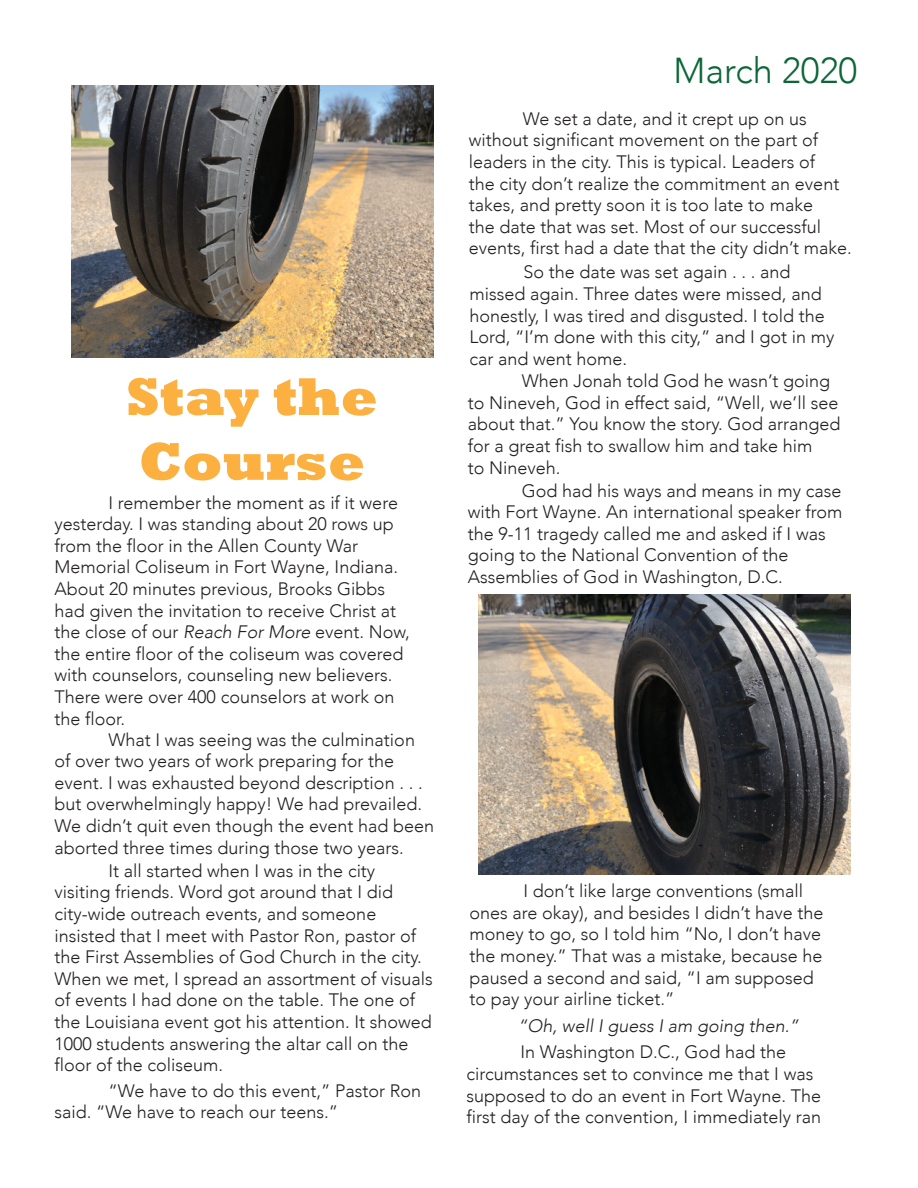
<style>
.page{position:relative;width:918px;height:1188px;background:#fff}
.page>*{position:absolute;margin:0;border:0;box-sizing:border-box;transform-origin:0 0}
.t1{font:800 54px/64.8px "Rockwell";color:#fbb03f}
.t2{font:300 36px "Avenir";color:#0c6638}
.t3{font:300 18px/21.6px "Avenir";color:#231f20}
.t4{font:italic 300 18px "Avenir";color:#231f20}
.s1{font-style:italic}
</style>
<div class="page">
<img style="left:71px;top:86px;width:362px;height:271px">
<img style="left:478px;top:595px;width:373px;height:279px">
<h1 class="t1" style="left:126px;top:365px;width:254px">Stay the<br>Course</h1>
<p class="t3" style="left:54px;top:492px;width:357px;text-indent:54px">I remember the moment as if it were yesterday. I was standing about 20 rows up from the floor in the Allen County War Memorial Coliseum in Fort Wayne, Indiana.<br>About 20 minutes previous, Brooks Gibbs had given the invitation to receive Christ at the close of our <span class="s1">Reach For More</span> event. Now, the entire floor of the coliseum was covered with counselors, counseling new believers.<br>There were over 400 counselors at work on the floor.</p>
<p class="t3" style="left:54px;top:729px;width:381px;text-indent:54px">What I was seeing was the culmination of over two years of work preparing for the event. I was exhausted beyond description . . . but overwhelmingly happy! We had prevailed.<br>We didn’t quit even though the event had been aborted three times during those two years.</p>
<p class="t3" style="left:54px;top:860px;width:380px;text-indent:54px">It all started when I was in the city visiting friends. Word got around that I did city-wide outreach events, and someone insisted that I meet with Pastor Ron, pastor of the First Assemblies of God Church in the city.<br>When we met, I spread an assortment of visuals of events I had done on the table. The one of the Louisiana event got his attention. It showed 1000 students answering the altar call on the floor of the coliseum.</p>
<p class="t3" style="left:54px;top:1080px;width:368px;text-indent:54px">“We have to do this event,” Pastor Ron said. “We have to reach our teens.”</p>
<h2 class="t2" style="left:674px;top:50px;width:185px">March 2020</h2>
<p class="t3" style="left:469px;top:108px;width:385px;text-indent:54px">We set a date, and it crept up on us without significant movement on the part of leaders in the city. This is typical. Leaders of<br>the city don’t realize the commitment an event takes, and pretty soon it is too late to make<br>the date that was set. Most of our successful events, first had a date that the city didn’t make.</p>
<p class="t3" style="left:470px;top:261px;width:367px;text-indent:54px">So the date was set again . . . and missed again. Three dates were missed, and honestly, I was tired and disgusted. I told the Lord, “I’m done with this city,” and I got in my car and went home.</p>
<p class="t3" style="left:468px;top:370px;width:374px;text-indent:54px">When Jonah told God he wasn’t going to Nineveh, God in effect said, “Well, we’ll see about that.” You know the story. God arranged for a great fish to swallow him and take him<br>to Nineveh.</p>
<p class="t3" style="left:468px;top:480px;width:376px;text-indent:54px">God had his ways and means in my case with Fort Wayne. An international speaker from the 9-11 tragedy called me and asked if I was going to the National Convention of the Assemblies of God in Washington, D.C.</p>
<p class="t3" style="left:470px;top:880px;width:356px;text-indent:54px">I don’t like large conventions (small ones are okay), and besides I didn’t have the money to go, so I told him “No, I don’t have the money.” That was a mistake, because he paused a second and said, “I am supposed to pay your airline ticket.”</p>
<p class="t4" style="left:518px;top:1015px;width:282px">“Oh, well I guess I am going then.”</p>
<p class="t3" style="left:467px;top:1041px;width:356px;text-indent:54px">In Washington D.C., God had the circumstances set to convince me that I was supposed to do an event in Fort Wayne. The first day of the convention, I immediately ran</p>
</div>
